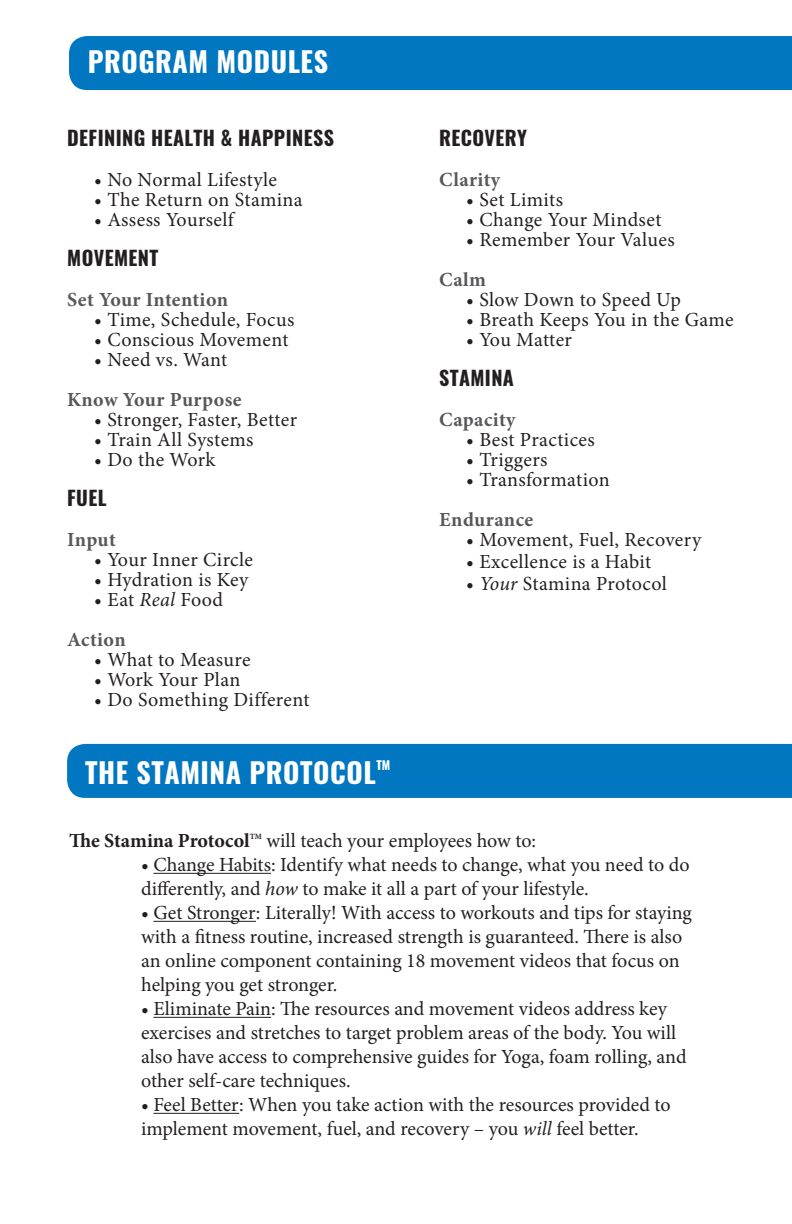
<style>
.page{position:relative;width:792px;height:1224px;background:#fff}
.page>*{position:absolute;margin:0;border:0;box-sizing:border-box;transform-origin:0 0}
.t1{font:700 28px "Oswald";letter-spacing:.02em;color:#fff}
.t2{font:20px/24px "Minion Pro";color:#231f20}
.t3{font:20px "Minion Pro";letter-spacing:.02em;color:#231f20}
.t4{font:700 20px "Minion Pro";letter-spacing:.02em;color:#57585a}
.t5{font:700 20px "Oswald";letter-spacing:.02em;color:#231f20}
.t6{font:700 20px "Minion Pro";letter-spacing:-.005em;color:#231f20}
.t7{font:700 12px "Oswald";color:#fff}
.t8{font:700 8px "Minion Pro";color:#231f20}
.s1{font-style:italic}
.s2{font-weight:700;color:#57585a}
</style>
<div class="page">
<div style="left:67px;top:744px;width:725px;height:54px;background:#0077c0"></div>
<hr style="left:153px;top:873px;width:118px;height:1px;background:#231f20">
<hr style="left:153px;top:921px;width:103px;height:1px;background:#231f20">
<hr style="left:153px;top:1017px;width:118px;height:1px;background:#231f20">
<hr style="left:153px;top:1113px;width:86px;height:1px;background:#231f20">
<div style="left:69px;top:36px;width:723px;height:54px;background:#0077c0"></div>
<h1 class="t1" style="left:88px;top:42px;width:242px">PROGRAM MODULES</h1>
<p class="t5" style="left:67px;top:124px;width:268px">DEFINING HEALTH &amp; HAPPINESS</p>
<p class="t3" style="left:94px;top:166px;width:184px">• No Normal Lifestyle</p>
<p class="t3" style="left:94px;top:186px;width:210px">• The Return on Stamina</p>
<p class="t2" style="left:94px;top:208px;width:141px">• Assess Yourself</p>
<p class="t5" style="left:67px;top:244px;width:93px">MOVEMENT</p>
<p class="t4" style="left:67px;top:285px;width:162px">Set Your Intention</p>
<p class="t3" style="left:94px;top:306px;width:202px">• Time, Schedule, Focus</p>
<p class="t2" style="left:94px;top:328px;width:196px">• Conscious Movement</p>
<p class="t2" style="left:94px;top:348px;width:134px">• Need vs. Want</p>
<p class="t4" style="left:67px;top:385px;width:176px">Know Your Purpose</p>
<p class="t2" style="left:94px;top:408px;width:204px">• Stronger, Faster, Better</p>
<p class="t2" style="left:94px;top:428px;width:161px">• Train All Systems</p>
<p class="t2" style="left:94px;top:448px;width:123px">• Do the Work</p>
<p class="t5" style="left:67px;top:484px;width:41px">FUEL</p>
<p class="t4" style="left:67px;top:525px;width:50px">Input</p>
<p class="t3" style="left:94px;top:546px;width:160px">• Your Inner Circle</p>
<p class="t2" style="left:94px;top:568px;width:156px">• Hydration is Key</p>
<p class="t2" style="left:67px;top:580px;width:158px;line-height:40px;text-indent:27px">• Eat <span class="s1">Real</span> Food<br><span class="s2">Action</span></p>
<p class="t2" style="left:94px;top:648px;width:158px">• What to Measure</p>
<p class="t2" style="left:94px;top:668px;width:148px">• Work Your Plan</p>
<p class="t3" style="left:94px;top:686px;width:217px">• Do Something Different</p>
<h1 class="t1" style="left:85px;top:753px;width:292px">THE STAMINA PROTOCOL</h1>
<p class="t7" style="left:376px;top:757px;width:16px">TM</p>
<p class="t5" style="left:439px;top:124px;width:89px">RECOVERY</p>
<p class="t4" style="left:439px;top:165px;width:62px">Clarity</p>
<p class="t3" style="left:466px;top:186px;width:98px">• Set Limits</p>
<p class="t2" style="left:466px;top:208px;width:197px">• Change Your Mindset</p>
<p class="t3" style="left:466px;top:226px;width:210px">• Remember Your Values</p>
<p class="t4" style="left:439px;top:265px;width:48px">Calm</p>
<p class="t2" style="left:466px;top:288px;width:216px">• Slow Down to Speed Up</p>
<p class="t2" style="left:466px;top:308px;width:269px">• Breath Keeps You in the Game</p>
<p class="t2" style="left:466px;top:328px;width:107px">• You Matter</p>
<p class="t5" style="left:439px;top:364px;width:76px">STAMINA</p>
<p class="t4" style="left:439px;top:405px;width:78px">Capacity</p>
<p class="t3" style="left:466px;top:426px;width:130px">• Best Practices</p>
<p class="t3" style="left:466px;top:446px;width:83px">• Triggers</p>
<p class="t2" style="left:466px;top:468px;width:145px">• Transformation</p>
<p class="t4" style="left:439px;top:505px;width:96px">Endurance</p>
<p class="t2" style="left:466px;top:528px;width:237px">• Movement, Fuel, Recovery</p>
<p class="t2" style="left:466px;top:550px;width:186px">• Excellence is a Habit</p>
<p class="t2" style="left:466px;top:572px;width:202px">• <span class="s1">Your</span> Stamina Protocol</p>
<p class="t6" style="left:69px;top:827px;width:182px">The Stamina Protocol</p>
<p class="t8" style="left:250px;top:831px;width:14px">TM</p>
<p class="t2" style="left:266px;top:829px;width:271px">will teach your employees how to:</p>
<p class="t2" style="left:141px;top:853px;width:550px">• Change Habits: Identify what needs to change, what you need to do differently, and <span class="s1">how</span> to make it all a part of your lifestyle.</p>
<p class="t2" style="left:141px;top:901px;width:552px">• Get Stronger: Literally! With access to workouts and tips for staying with a fitness routine, increased strength is guaranteed. There is also an online component containing 18 movement videos that focus on helping you get stronger.</p>
<p class="t2" style="left:141px;top:997px;width:547px">• Eliminate Pain: The resources and movement videos address key exercises and stretches to target problem areas of the body. You will also have access to comprehensive guides for Yoga, foam rolling, and other self-care techniques.</p>
<p class="t2" style="left:141px;top:1093px;width:531px">• Feel Better: When you take action with the resources provided to implement movement, fuel, and recovery – you <span class="s1">will</span> feel better.</p>
</div>
